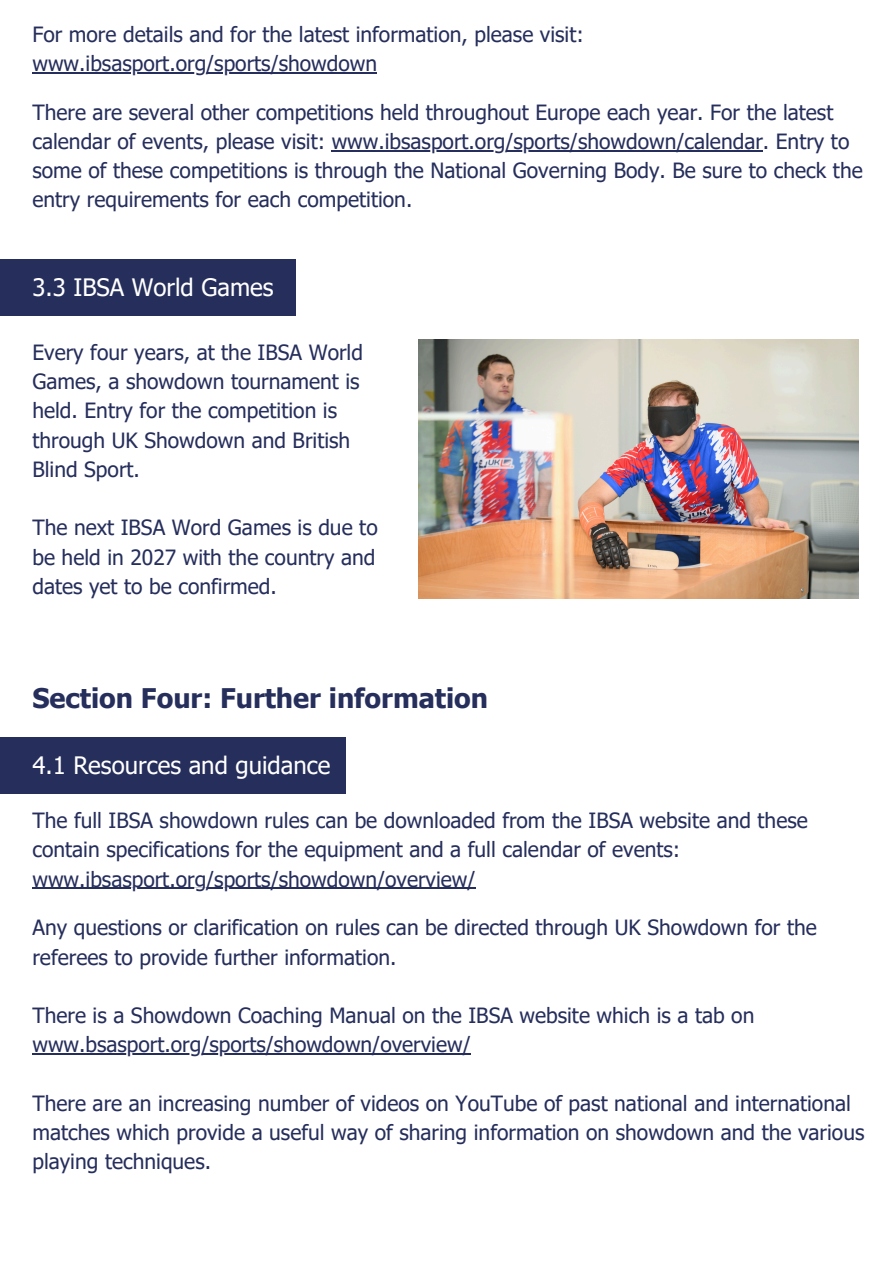
<style>
.page{position:relative;width:894px;height:1264px;background:#fff}
.page>*{position:absolute;margin:0;border:0;box-sizing:border-box;transform-origin:0 0}
.t1{font:700 27px "Tahoma";color:#262e5c}
.t2{font:24px "Tahoma";color:#fff}
.t3{font:21px/29.2px "Tahoma";color:#262e5c}
</style>
<div class="page">
<div style="left:0;top:259px;width:295px;height:57px;background:#262e5c"></div>
<img style="left:418px;top:339px;width:440px;height:259px">
<hr style="left:32px;top:72px;width:345px;height:1px;background:#262e5c">
<hr style="left:331px;top:150px;width:431px;height:1px;background:#262e5c">
<div style="left:0;top:737px;width:346px;height:56px;background:#262e5c"></div>
<hr style="left:32px;top:887px;width:443px;height:1px;background:#262e5c">
<hr style="left:32px;top:1053px;width:438px;height:1px;background:#262e5c">
<p class="t3" style="left:32px;top:19px;width:552px">For more details and for the latest information, please visit:</p>
<h2 class="t3" style="left:32px;top:48px;width:346px">www.ibsasport.org/sports/showdown</h2>
<p class="t3" style="left:32px;top:97px;width:818px">There are several other competitions held throughout Europe each year. For the latest calendar of events, please visit: www.ibsasport.org/sports/showdown/calendar. Entry to</p>
<p class="t3" style="left:32px;top:155px;width:831px">some of these competitions is through the National Governing Body. Be sure to check the entry requirements for each competition.</p>
<p class="t2" style="left:32px;top:272px;width:242px">3.3 IBSA World Games</p>
<h1 class="t3" style="left:32px;top:337px;width:332px">Every four years, at the IBSA World<br>Games, a showdown tournament is held. Entry for the competition is through UK Showdown and British<br>Blind Sport.</h1>
<h2 class="t3" style="left:32px;top:512px;width:347px;text-align:justify">The next IBSA Word Games is due to be held in 2027 with the country and dates yet to be confirmed.</h2>
<p class="t1" style="left:32px;top:681px;width:457px">Section Four: Further information</p>
<p class="t2" style="left:32px;top:749px;width:299px">4.1 Resources and guidance</p>
<p class="t3" style="left:32px;top:805px;width:776px">The full IBSA showdown rules can be downloaded from the IBSA website and these contain specifications for the equipment and a full calendar of events:</p>
<p class="t3" style="left:32px;top:863px;width:444px">www.ibsasport.org/sports/showdown/overview/</p>
<p class="t3" style="left:32px;top:912px;width:785px">Any questions or clarification on rules can be directed through UK Showdown for the referees to provide further information.</p>
<p class="t3" style="left:32px;top:1000px;width:723px">There is a Showdown Coaching Manual on the IBSA website which is a tab on www.bsasport.org/sports/showdown/overview/</p>
<p class="t3" style="left:32px;top:1087px;width:833px">There are an increasing number of videos on YouTube of past national and international matches which provide a useful way of sharing information on showdown and the various playing techniques.</p>
</div>
